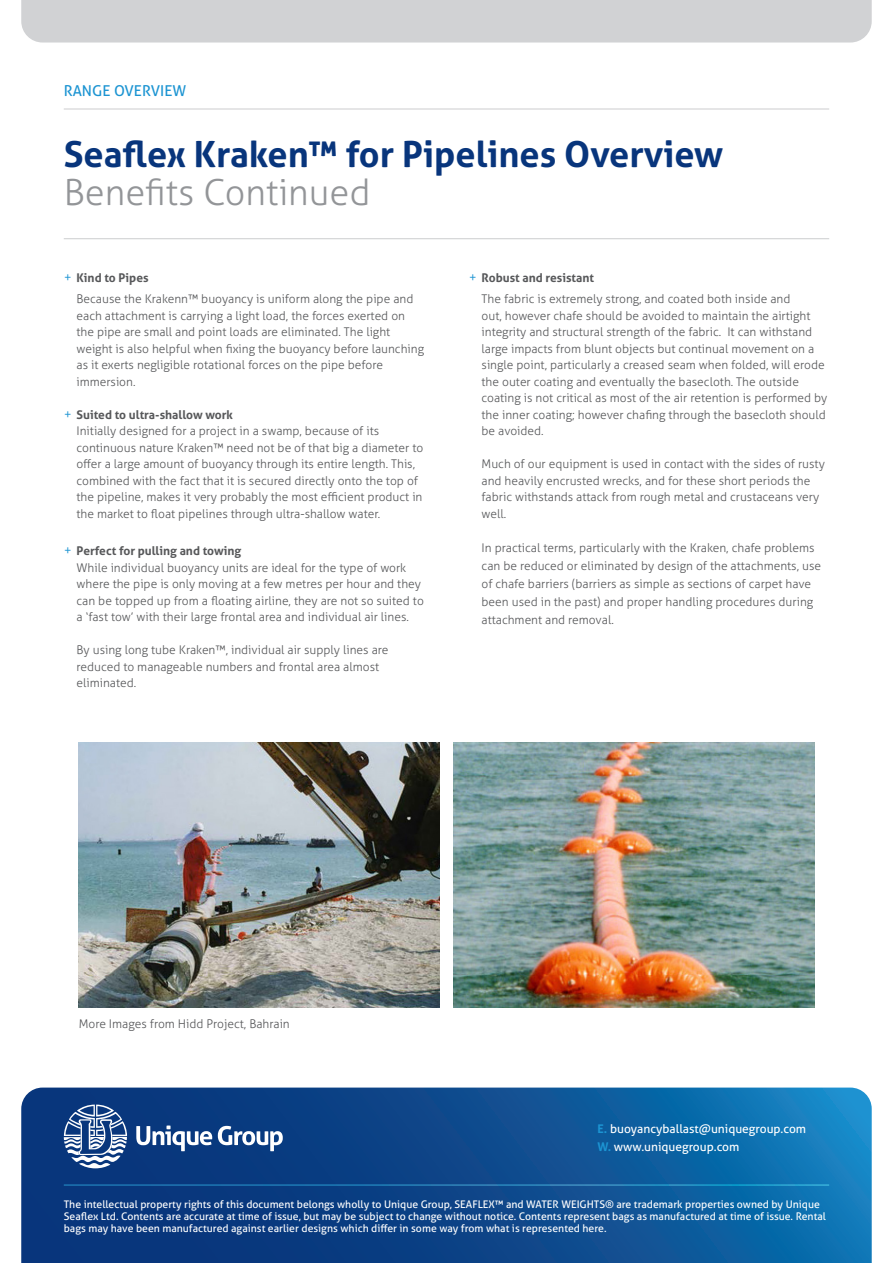
<style>
.page{position:relative;width:893px;height:1263px;background:#fff}
.page>*{position:absolute;margin:0;border:0;box-sizing:border-box;transform-origin:0 0}
.Body{font:700 36px "Aller";color:#08357c}
.Body-2{font:300 36px "Aller";color:#939598}
.Body-3{font:15px "Aller";color:#1c94d2}
.Body-4{font:300 12px/16.5px "Aller";color:#57585a}
.Body-5{font:700 12px "Aller";color:#57585a}
.Body-6{font:12px "Aller";color:#fff}
.Body-7{font:10.5px/12px "Aller";color:#fff}
.s1{font-weight:300;font-size:13.5px;color:#1c94d2}
.s2{font-weight:700;color:#1c94d2}
</style>
<div class="page">
<svg style="left:21px;top:1087px;width:851px;height:176px;background:#0d4f91"></svg>
<hr style="left:64px;top:1184px;width:765px;height:2px;background:#fff">
<svg style="left:64px;top:1104px;width:63px;height:64px"></svg>
<svg style="left:136px;top:1125px;width:76px;height:26px"></svg>
<svg style="left:218px;top:1126px;width:65px;height:25px"></svg>
<div style="left:21px;top:0;width:851px;height:43px;background:#d1d2d4"></div>
<hr style="left:64px;top:108px;width:765px;height:2px;background:#d1d2d4">
<hr style="left:64px;top:238px;width:765px;height:1px;background:#d1d2d4">
<img style="left:79px;top:742px;width:360px;height:266px">
<img style="left:454px;top:742px;width:360px;height:266px">
<p class="Body-3" style="left:64px;top:82px;width:124px">RANGE OVERVIEW</p>
<p class="Body" style="left:64px;top:132px;width:661px">Seaflex Kraken™ for Pipelines Overview</p>
<p class="Body-2" style="left:64px;top:171px;width:308px">Benefits Continued</p>
<p class="Body-5" style="left:64px;top:270px;width:86px"><span class="s1">+</span> Kind to Pipes</p>
<p class="Body-4" style="left:77px;top:291px;width:349px">Because the Krakenn™ buoyancy is uniform along the pipe and each attachment is carrying a light load, the forces exerted on the pipe are small and point loads are eliminated. The light weight is also helpful when fixing the buoyancy before launching as it exerts negligible rotational forces on the pipe before immersion.</p>
<p class="Body-5" style="left:64px;top:407px;width:171px"><span class="s1">+</span> Suited to ultra-shallow work</p>
<p class="Body-4" style="left:77px;top:423px;width:348px">Initially designed for a project in a swamp, because of its continuous nature Kraken™ need not be of that big a diameter to offer a large amount of buoyancy through its entire length. This, combined with the fact that it is secured directly onto the top of the pipeline, makes it very probably the most efficient product in the market to float pipelines through ultra-shallow water.</p>
<p class="Body-5" style="left:64px;top:543px;width:179px"><span class="s1">+</span> Perfect for pulling and towing</p>
<p class="Body-4" style="left:77px;top:559px;width:349px">While individual buoyancy units are ideal for the type of work where the pipe is only moving at a few metres per hour and they can be topped up from a floating airline, they are not so suited to a ‘fast tow’ with their large frontal area and individual air lines.</p>
<p class="Body-4" style="left:77px;top:642px;width:313px">By using long tube Kraken™, individual air supply lines are reduced to manageable numbers and frontal area almost eliminated.</p>
<p class="Body-5" style="left:469px;top:270px;width:127px"><span class="s1">+</span> Robust and resistant</p>
<p class="Body-4" style="left:482px;top:291px;width:347px">The fabric is extremely strong, and coated both inside and<br>out, however chafe should be avoided to maintain the airtight integrity and structural strength of the fabric. It can withstand large impacts from blunt objects but continual movement on a single point, particularly a creased seam when folded, will erode the outer coating and eventually the basecloth. The outside coating is not critical as most of the air retention is performed by the inner coating; however chafing through the basecloth should be avoided.</p>
<p class="Body-4" style="left:482px;top:456px;width:345px">Much of our equipment is used in contact with the sides of rusty and heavily encrusted wrecks, and for these short periods the fabric withstands attack from rough metal and crustaceans very well.</p>
<p class="Body-4" style="left:482px;top:539px;width:341px;line-height:18px">In practical terms, particularly with the Kraken, chafe problems can be reduced or eliminated by design of the attachments, use of chafe barriers (barriers as simple as sections of carpet have been used in the past) and proper handling procedures during attachment and removal.</p>
<p class="Body-4" style="left:79px;top:1015px;width:213px">More Images from Hidd Project, Bahrain</p>
<p class="Body-6" style="left:597px;top:1121px;width:210px"><span class="s2">E.</span> buoyancyballast@uniquegroup.com</p>
<p class="Body-6" style="left:597px;top:1139px;width:143px"><span class="s2">W.</span> www.uniquegroup.com</p>
<p class="Body-7" style="left:64px;top:1198px;width:764px">The intellectual property rights of this document belongs wholly to Unique Group, SEAFLEX™ and WATER WEIGHTS® are trademark properties owned by Unique<br>Seaflex Ltd. Contents are accurate at time of issue, but may be subject to change without notice. Contents represent bags as manufactured at time of issue. Rental bags may have been manufactured against earlier designs which differ in some way from what is represented here.</p>
</div>
